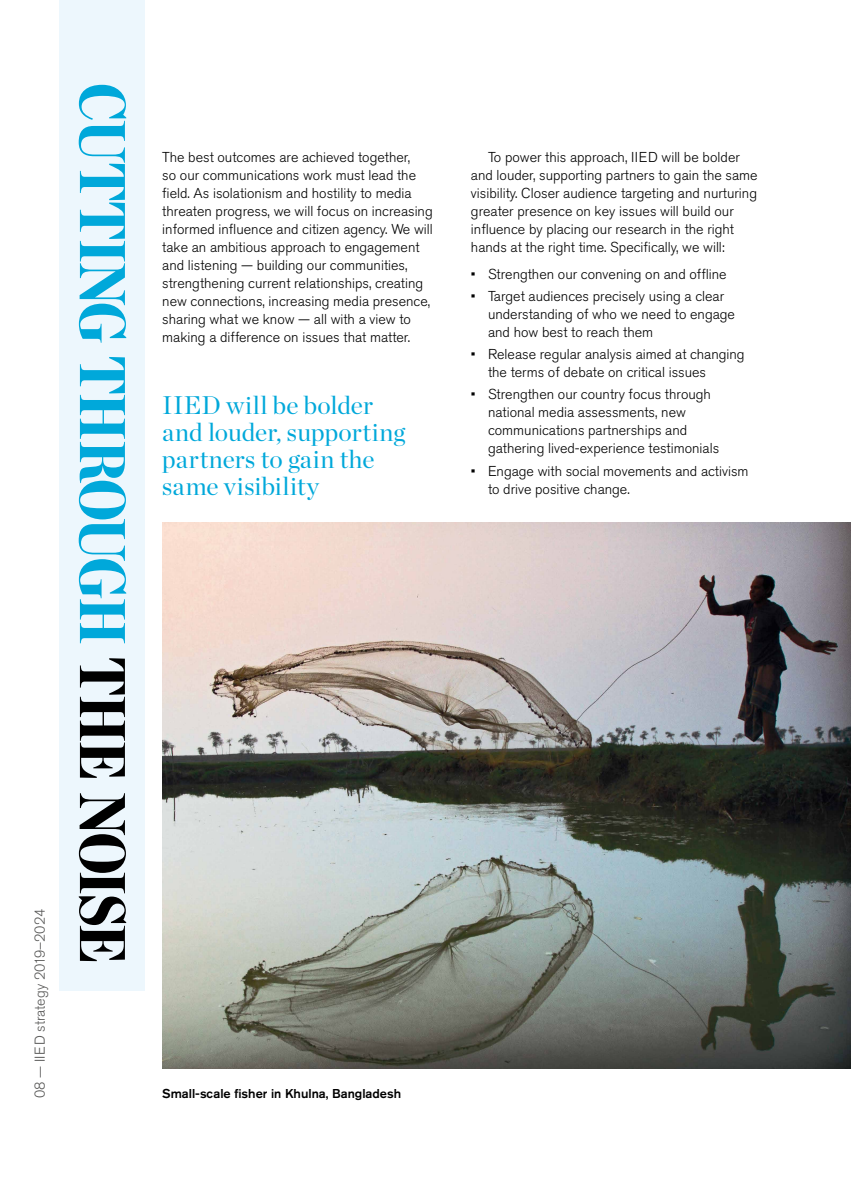
<style>
.page{position:relative;width:851px;height:1191px;background:#fff}
.page>*{position:absolute;margin:0;border:0;box-sizing:border-box;transform-origin:0 0}
.t1{font:900 64.5px "Chronicle Disp Cond";letter-spacing:-.03em;color:#00a8da}
.t2{font:25.5px/27px "Chronicle Display";letter-spacing:.01em;color:#00a8da}
.t3{font:300 14.25px/18px "Akzidenz Grotesk BE";color:#000}
.t4{font:300 14.25px "Akzidenz Grotesk BE";color:#575756}
.t5{font:500 12.75px "Akzidenz Grotesk BE";color:#000}
.s1{color:#000}
</style>
<div class="page">
<img style="left:162px;top:522px;width:688px;height:546px">
<div style="left:60px;top:0;width:85px;height:990px;background:#edf7fd"></div>
<p class="t4" style="left:32px;top:1098px;width:191px;rotate:-90deg">08 — IIED strategy 2019–2024</p>
<h1 class="t1" style="left:154px;top:83px;width:883px;rotate:90deg">CUTTING THROUGH <span class="s1">THE NOISE</span></h1>
<p class="t3" style="left:162px;top:148px;width:272px">The best outcomes are achieved together,<br>so our communications work must lead the field. As isolationism and hostility to media threaten progress, we will focus on increasing informed influence and citizen agency. We will take an ambitious approach to engagement and listening — building our communities, strengthening current relationships, creating new connections, increasing media presence, sharing what we know — all with a view to making a difference on issues that matter.</p>
<p class="t3" style="left:471px;top:148px;width:288px;text-indent:17px">To power this approach, IIED will be bolder and louder, supporting partners to gain the same visibility. Closer audience targeting and nurturing greater presence on key issues will build our influence by placing our research in the right hands at the right time. Specifically, we will:</p>
<p class="t3" style="left:471px;top:265px;width:257px">• Strengthen our convening on and offline</p>
<p class="t3" style="left:488px;top:287px;width:248px;text-indent:-17px">• Target audiences precisely using a clear understanding of who we need to engage and how best to reach them</p>
<p class="t3" style="left:488px;top:345px;width:258px;text-indent:-17px">• Release regular analysis aimed at changing the terms of debate on critical issues</p>
<p class="t3" style="left:488px;top:386px;width:233px;text-indent:-17px">• Strengthen our country focus through national media assessments, new communications partnerships and gathering lived-experience testimonials</p>
<p class="t3" style="left:488px;top:462px;width:262px;text-indent:-17px">• Engage with social movements and activism to drive positive change.</p>
<h2 class="t2" style="left:162px;top:389px;width:244px">IIED will be bolder and louder, supporting partners to gain the same visibility</h2>
<p class="t5" style="left:162px;top:1086px;width:240px">Small-scale fisher in Khulna, Bangladesh</p>
</div>
